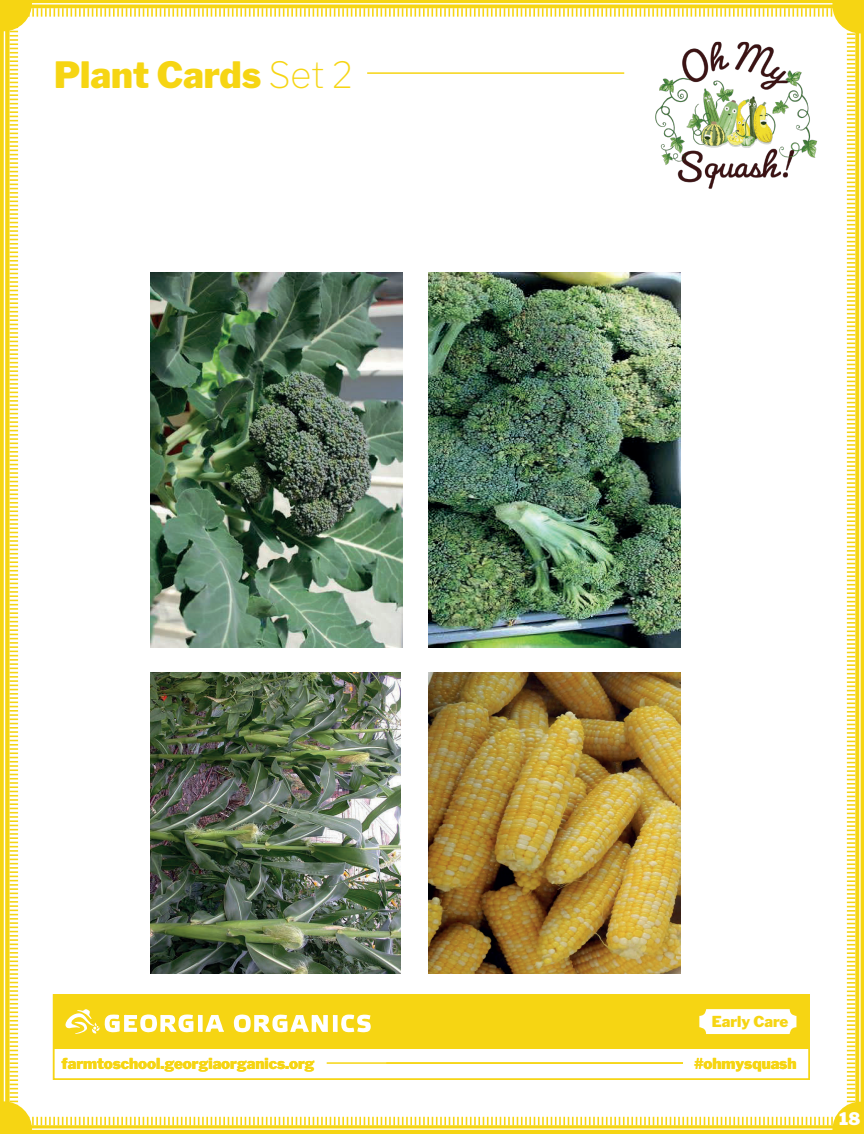
<style>
.page{position:relative;width:864px;height:1134px;background:#fff}
.page>*{position:absolute;margin:0;border:0;box-sizing:border-box;transform-origin:0 0}
.t1{font:900 36px "Libre Franklin";color:#f6d513}
.t2{font:900 17.25px "Libre Franklin";color:#fff}
.t3{font:900 15px "Libre Franklin";color:#f6d513}
.s1{font-weight:100}
</style>
<div class="page">
<img style="left:0;top:0;width:864px;height:1134px">
<div style="left:699px;top:1009px;width:97px;height:25px;background:#fff;border-radius:7px"></div>
<hr style="left:327px;top:1062px;width:356px;height:2px;background:#f6d513">
<p class="t1" style="left:54px;top:53px;width:300px">Plant Cards <span class="s1">Set 2</span></p>
<p class="t3" style="left:712px;top:1013px;width:78px">Early Care</p>
<p class="t3" style="left:62px;top:1054px;width:255px">farmtoschool.georgiaorganics.org</p>
<p class="t3" style="left:694px;top:1054px;width:104px">#ohmysquash</p>
<p class="t2" style="left:839px;top:1107px;width:22px">18</p>
</div>
